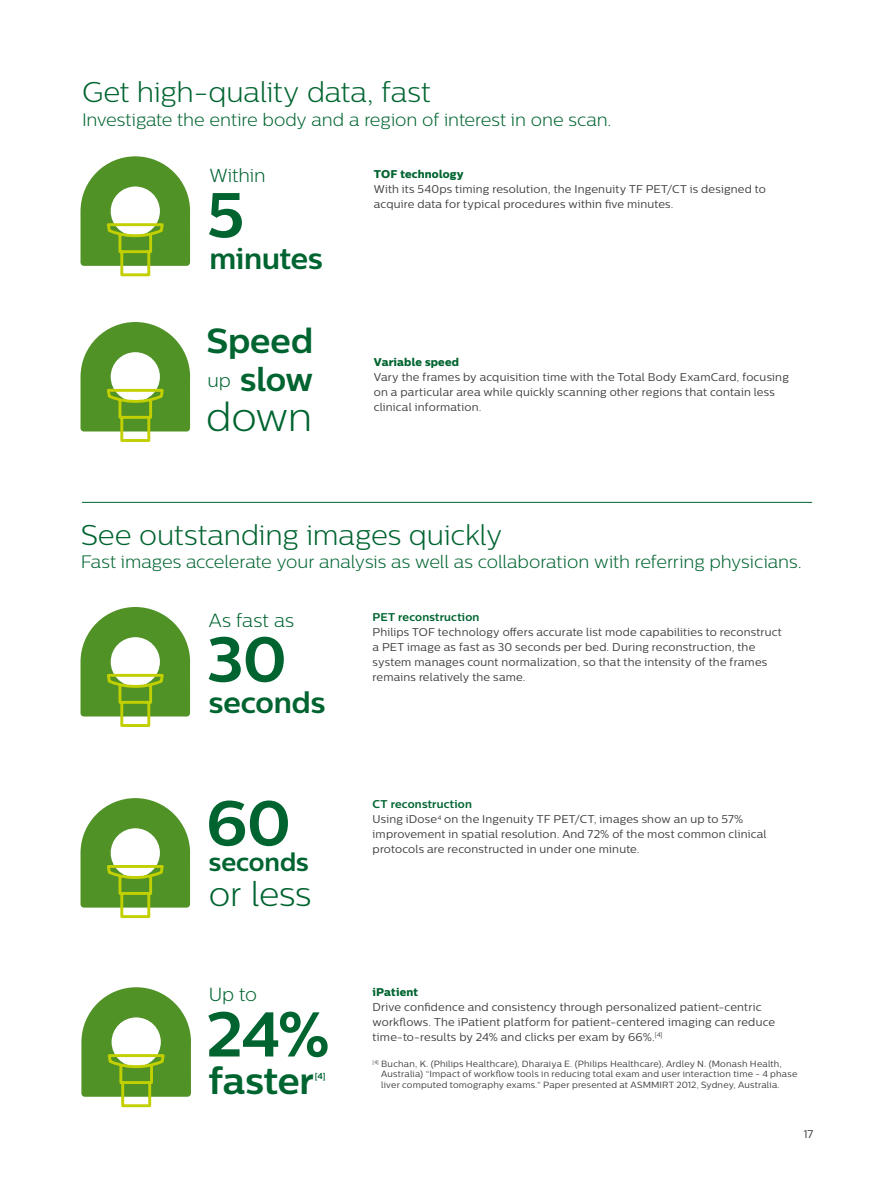
<style>
.page{position:relative;width:893px;height:1188px;background:#fff}
.page>*{position:absolute;margin:0;border:0;box-sizing:border-box;transform-origin:0 0}
.t1{font:700 63.15px "Centrale Sans";color:#006430}
.t2{font:300 40.35px "Centrale Sans";color:#006430}
.t3{font:700 37.5px "Centrale Sans";letter-spacing:-.005em;color:#006430}
.t4{font:700 34.8px "Centrale Sans";letter-spacing:-.005em;color:#006430}
.t5{font:300 34.35px "Centrale Sans";letter-spacing:-.005em;color:#006430}
.t6{font:700 33px "Centrale Sans";color:#006430}
.t7{font:700 29.7px "Centrale Sans";letter-spacing:-.005em;color:#006430}
.t8{font:300 28.5px "Centrale Sans";letter-spacing:-.005em;color:#006430}
.t9{font:700 25.35px "Centrale Sans";color:#006430}
.t10{font:300 18.9px "Centrale Sans";letter-spacing:-.005em;color:#006430}
.t11{font:300 18px "Centrale Sans";letter-spacing:-.005em;color:#006430}
.t12{font:11.25px/15px "Centrale Sans";letter-spacing:.015em;color:#3d3d3c}
.t13{font:11.25px "Centrale Sans X Bold";letter-spacing:.015em;color:#006430}
.t14{font:700 11.25px "Centrale Sans";letter-spacing:.015em;color:#006430}
.t15{font:9px/10.8px "Centrale Sans";letter-spacing:.025em;color:#3d3d3c}
.t16{font:700 8.55px "Centrale Sans";color:#006430}
.s1{font-weight:700;color:#006430}
</style>
<div class="page">
<svg style="left:80px;top:607px;width:110px;height:120px"></svg>
<svg style="left:80px;top:798px;width:110px;height:121px"></svg>
<svg style="left:80px;top:322px;width:110px;height:120px"></svg>
<svg style="left:80px;top:156px;width:110px;height:121px"></svg>
<svg style="left:81px;top:987px;width:110px;height:121px"></svg>
<hr style="left:82px;top:502px;width:730px;height:1px;background:#006430">
<h3 class="t8" style="left:82px;top:76px;width:350px">Get high-quality data, fast</h3>
<h3 class="t11" style="left:82px;top:109px;width:531px">Investigate the entire body and a region of interest in one scan.</h3>
<h3 class="t10" style="left:209px;top:165px;width:58px">Within</h3>
<h1 class="t1" style="left:206px;top:177px;width:39px">5</h1>
<h3 class="t7" style="left:209px;top:240px;width:115px">minutes</h3>
<h3 class="t4" style="left:206px;top:319px;width:108px">Speed</h3>
<h3 class="t10" style="left:208px;top:370px;width:25px">up</h3>
<h3 class="t6" style="left:240px;top:359px;width:74px">slow</h3>
<h2 class="t2" style="left:206px;top:394px;width:108px">down</h2>
<p class="t13" style="left:374px;top:167px;width:91px">TOF technology</p>
<p class="t12" style="left:374px;top:182px;width:393px">With its 540ps timing resolution, the Ingenuity TF PET/CT is designed to acquire data for typical procedures within five minutes.</p>
<p class="t13" style="left:374px;top:355px;width:87px">Variable speed</p>
<p class="t12" style="left:374px;top:369px;width:416px">Vary the frames by acquisition time with the Total Body ExamCard, focusing on a particular area while quickly scanning other regions that contain less clinical information.</p>
<h3 class="t8" style="left:81px;top:519px;width:423px">See outstanding images quickly</h3>
<h3 class="t11" style="left:81px;top:552px;width:722px">Fast images accelerate your analysis as well as collaboration with referring physicians.</h3>
<h3 class="t10" style="left:209px;top:609px;width:87px">As fast as</h3>
<h1 class="t1" style="left:206px;top:621px;width:83px">30</h1>
<h3 class="t7" style="left:209px;top:685px;width:118px">seconds</h3>
<h1 class="t1" style="left:206px;top:785px;width:87px">60</h1>
<h3 class="t9" style="left:209px;top:847px;width:101px">seconds</h3>
<h3 class="t5" style="left:209px;top:875px;width:104px">or less</h3>
<h3 class="t10" style="left:209px;top:984px;width:50px">Up to</h3>
<h1 class="t1" style="left:206px;top:996px;width:126px">24%</h1>
<h3 class="t3" style="left:209px;top:1058px;width:107px">faster</h3>
<p class="t16" style="left:315px;top:1071px;width:12px">[4]</p>
<p class="t14" style="left:373px;top:610px;width:108px">PET reconstruction</p>
<p class="t12" style="left:373px;top:624px;width:411px">Philips TOF technology offers accurate list mode capabilities to reconstruct a PET image as fast as 30 seconds per bed. During reconstruction, the system manages count normalization, so that the intensity of the frames remains relatively the same.</p>
<p class="t12" style="left:373px;top:797px;width:395px"><span class="s1">CT reconstruction<br></span>Using iDose<sup>4</sup> on the Ingenuity TF PET/CT, images show an up to 57% improvement in spatial resolution. And 72% of the most common clinical protocols are reconstructed in under one minute.</p>
<p class="t13" style="left:373px;top:985px;width:47px">iPatient</p>
<p class="t12" style="left:373px;top:999px;width:404px">Drive confidence and consistency through personalized patient-centric workflows. The iPatient platform for patient-centered imaging can reduce time-to-results by 24% and clicks per exam by 66%.<sup>[4]</sup></p>
<p class="t15" style="left:381px;top:1058px;width:418px;text-indent:-9px"><sup>[4]</sup> Buchan, K. (Philips Healthcare), Dharaiya E. (Philips Healthcare), Ardley N. (Monash Health,<br>Australia) “Impact of workflow tools in reducing total exam and user interaction time - 4 phase liver computed tomography exams.” Paper presented at ASMMIRT 2012, Sydney, Australia.</p>
<p class="t12" style="left:803px;top:1127px;width:12px">17</p>
</div>
